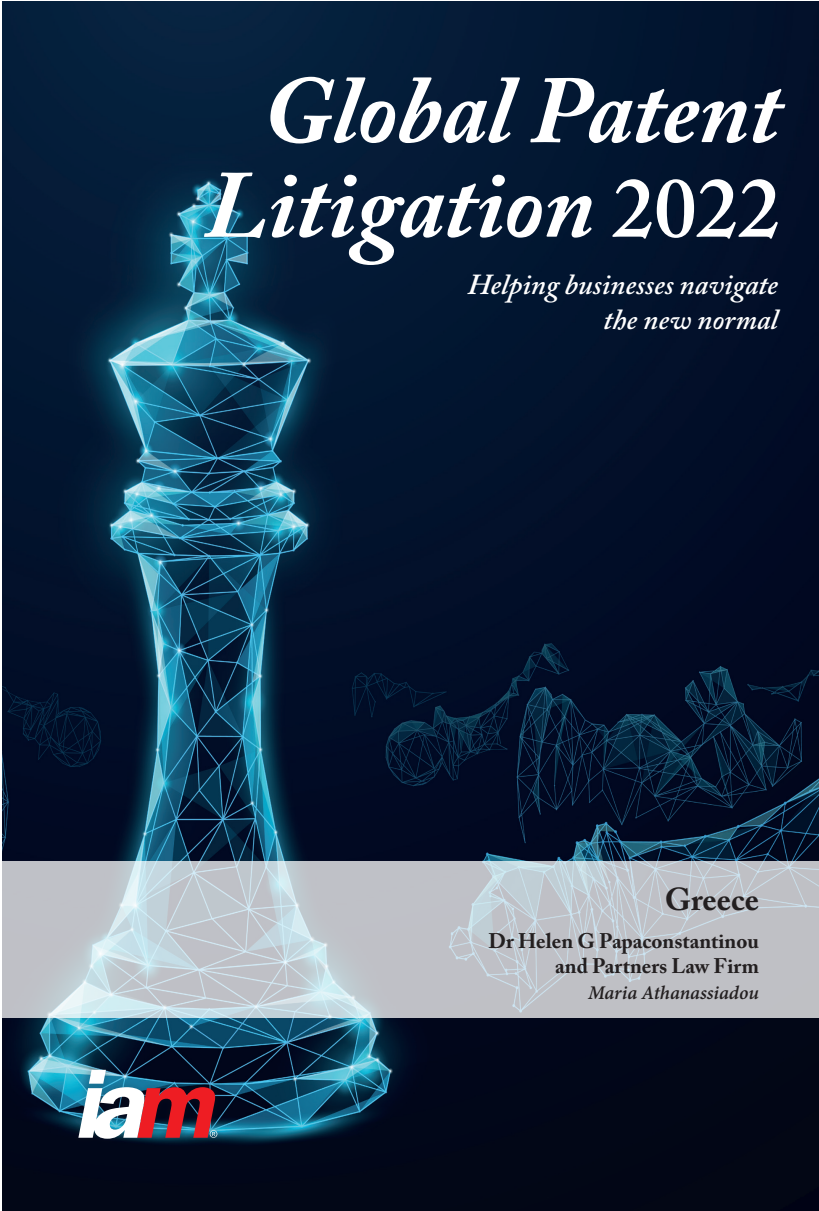
<style>
.page{position:relative;width:819px;height:1211px;background:#fff}
.page>*{position:absolute;margin:0;border:0;box-sizing:border-box;transform-origin:0 0}
.t1{font:italic 700 95.38px/94.5px "Adobe Caslon Pro";color:#fff;text-align:center}
.t2{font:700 31.5px "Adobe Caslon Pro";color:#231f20}
.t3{font:italic 600 28.88px/34.6px "Adobe Caslon Pro";color:#fff;text-align:right}
.t4{font:700 21px/25.2px "Adobe Caslon Pro";color:#231f20;text-align:right}
.s1{font-weight:600;font-style:normal;font-size:84px}
.s2{font-family:"Adobe Devanagari";font-style:italic}
</style>
<div class="page">
<img style="left:2px;top:2px;width:817px;height:1208px">
<div style="left:72px;top:1062px;width:152px;height:84px;background:#231f20;opacity:.12"></div>
<img style="left:78px;top:1069px;width:139px;height:69px">
<svg style="left:2px;top:861px;width:817px;height:157px;fill:#bfc1c7"></svg>
<p class="t1" style="left:205px;top:62px;width:577px">Global Patent<br>Litigation <span class="s1">2022</span></p>
<p class="t3" style="left:468px;top:267px;width:311px">Helping businesses navigate the new normal</p>
<p class="t2" style="left:664px;top:880px;width:96px">Greece</p>
<p class="t4" style="left:488px;top:928px;width:272px">Dr Helen G Papaconstantinou and Partners Law Firm<br><span class="s2">Maria Athanassiadou</span></p>
</div>
